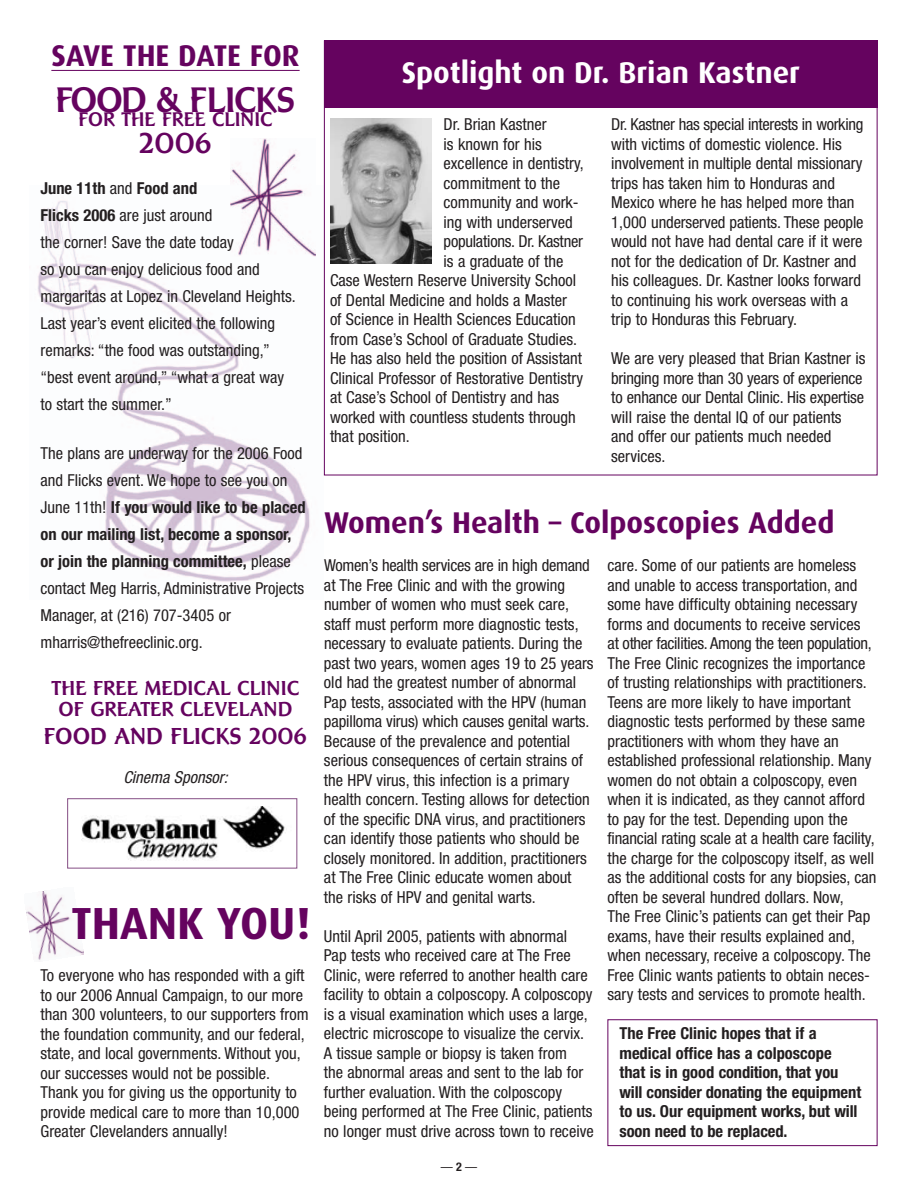
<style>
.page{position:relative;width:918px;height:1188px;background:#fff}
.page>*{position:absolute;margin:0;border:0;box-sizing:border-box;transform-origin:0 0}
.t1{font:700 45px "Dax";color:#65035f}
.t2{font:36.9px "Champers Plain";letter-spacing:-.025em;color:#65035f}
.t3{font:700 30px "Dax";color:#65035f}
.t4{font:700 30px "Dax";color:#fff}
.t5{font:30px "Champers Plain";color:#65035f}
.t6{font:24px "Champers Plain";color:#65035f}
.t7{font:21px/21px "Champers Plain";color:#65035f;text-align:center}
.t8{font:20.55px "Champers Plain";color:#65035f}
.t9{font:condensed 16.5px/19.5px "Helvetica Neue";color:#231f20}
.t10{font:700 condensed 16.5px/19.5px "Helvetica Neue";color:#231f20}
.t11{font:italic condensed 16.5px "Helvetica Neue";color:#231f20}
.t12{font:condensed 12px "Helvetica Neue";color:#231f20}
.s1{font-weight:700}
</style>
<div class="page">
<img style="left:26px;top:890px;width:57px;height:72px">
<img style="left:37px;top:185px;width:287px;height:397px">
<div style="left:324px;top:40px;width:554px;height:68px;background:#65035f"></div>
<img style="left:231px;top:139px;width:85px;height:117px">
<hr style="left:51px;top:70px;width:249px;height:1px;background:#65035f">
<img style="left:81px;top:806px;width:204px;height:55px">
<div style="left:608px;top:1019px;width:270px;height:127px;border:1px solid #65035f"></div>
<img style="left:330px;top:119px;width:102px;height:145px">
<h3 class="t3" style="left:51px;top:43px;width:250px">SAVE THE DATE FOR</h3>
<h2 class="t2" style="left:56px;top:87px;width:242px">FOOD &amp; FLICKS</h2>
<p class="t8" style="left:78px;top:112px;width:196px">FOR THE FREE CLINIC</p>
<h3 class="t5" style="left:139px;top:133px;width:74px">2006</h3>
<p class="t9" style="left:40px;top:176px;width:257px;line-height:27px"><span class="s1">June 11th</span> and <span class="s1">Food and<br>Flicks 2006</span> are just around<br>the corner! Save the date today<br>so you can enjoy delicious food and margaritas at Lopez in Cleveland Heights.<br>Last year’s event elicited the following remarks: “the food was outstanding,” “best event around,” “what a great way to start the summer.”</p>
<p class="t9" style="left:40px;top:442px;width:267px;line-height:27px">The plans are underway for the 2006 Food and Flicks event. We hope to see you on June 11th! <span class="s1">If you would like to be placed on our mailing list, become a sponsor, or join the planning committee,</span> please contact Meg Harris, Administrative Projects Manager, at (216) 707-3405 or mharris@thefreeclinic.org.</p>
<p class="t7" style="left:52px;top:680px;width:249px">THE FREE MEDICAL CLINIC<br>OF GREATER CLEVELAND</p>
<h3 class="t6" style="left:44px;top:728px;width:265px">FOOD AND FLICKS 2006</h3>
<p class="t11" style="left:123px;top:772px;width:106px">Cinema Sponsor:</p>
<h1 class="t1" style="left:71px;top:904px;width:241px">THANK YOU!</h1>
<p class="t9" style="left:40px;top:967px;width:270px">To everyone who has responded with a gift to our 2006 Annual Campaign, to our more than 300 volunteers, to our supporters from the foundation community, and our federal, state, and local governments. Without you, our successes would not be possible.<br>Thank you for giving us the opportunity to provide medical care to more than 10,000<br>Greater Clevelanders annually!</p>
<h3 class="t4" style="left:402px;top:59px;width:400px">Spotlight on Dr. Brian Kastner</h3>
<p class="t9" style="left:444px;top:116px;width:105px">Dr. Brian Kastner</p>
<p class="t9" style="left:444px;top:136px;width:100px">is known for his</p>
<p class="t9" style="left:444px;top:155px;width:142px">excellence in dentistry,</p>
<p class="t9" style="left:444px;top:175px;width:118px">commitment to the</p>
<p class="t9" style="left:444px;top:194px;width:137px">community and work-</p>
<p class="t9" style="left:444px;top:214px;width:131px">ing with underserved</p>
<p class="t9" style="left:444px;top:233px;width:141px">populations. Dr. Kastner</p>
<p class="t9" style="left:444px;top:253px;width:121px">is a graduate of the</p>
<p class="t9" style="left:330px;top:272px;width:248px">Case Western Reserve University School</p>
<p class="t9" style="left:330px;top:292px;width:238px">of Dental Medicine and holds a Master</p>
<p class="t9" style="left:330px;top:311px;width:247px">of Science in Health Sciences Education</p>
<p class="t9" style="left:330px;top:331px;width:249px">from Case’s School of Graduate Studies.</p>
<p class="t9" style="left:330px;top:350px;width:254px">He has also held the position of Assistant</p>
<p class="t9" style="left:330px;top:370px;width:255px">Clinical Professor of Restorative Dentistry</p>
<p class="t9" style="left:330px;top:389px;width:231px">at Case’s School of Dentistry and has</p>
<p class="t9" style="left:330px;top:409px;width:247px">worked with countless students through</p>
<p class="t9" style="left:330px;top:428px;width:81px">that position.</p>
<p class="t9" style="left:611px;top:116px;width:254px">Dr. Kastner has special interests in working with victims of domestic violence. His involvement in multiple dental missionary trips has taken him to Honduras and Mexico where he has helped more than 1,000 underserved patients. These people would not have had dental care if it were not for the dedication of Dr. Kastner and his colleagues. Dr. Kastner looks forward to continuing his work overseas with a trip to Honduras this February.</p>
<p class="t9" style="left:611px;top:350px;width:256px">We are very pleased that Brian Kastner is bringing more than 30 years of experience to enhance our Dental Clinic. His expertise will raise the dental IQ of our patients and offer our patients much needed services.</p>
<h3 class="t3" style="left:324px;top:509px;width:512px">Women’s Health – Colposcopies Added</h3>
<p class="t9" style="left:324px;top:557px;width:271px">Women’s health services are in high demand at The Free Clinic and with the growing number of women who must seek care, staff must perform more diagnostic tests, necessary to evaluate patients. During the past two years, women ages 19 to 25 years old had the greatest number of abnormal Pap tests, associated with the HPV (human papilloma virus) which causes genital warts.<br>Because of the prevalence and potential serious consequences of certain strains of the HPV virus, this infection is a primary health concern. Testing allows for detection of the specific DNA virus, and practitioners can identify those patients who should be closely monitored. In addition, practitioners at The Free Clinic educate women about the risks of HPV and genital warts.</p>
<p class="t9" style="left:324px;top:928px;width:271px">Until April 2005, patients with abnormal Pap tests who received care at The Free Clinic, were referred to another health care facility to obtain a colposcopy. A colposcopy is a visual examination which uses a large, electric microscope to visualize the cervix.<br>A tissue sample or biopsy is taken from<br>the abnormal areas and sent to the lab for further evaluation. With the colposcopy being performed at The Free Clinic, patients no longer must drive across town to receive</p>
<p class="t12" style="left:441px;top:1163px;width:38px">—<span class="s1">2</span>—</p>
<p class="t9" style="left:607px;top:557px;width:270px">care. Some of our patients are homeless and unable to access transportation, and some have difficulty obtaining necessary forms and documents to receive services<br>at other facilities. Among the teen population, The Free Clinic recognizes the importance of trusting relationships with practitioners.<br>Teens are more likely to have important diagnostic tests performed by these same practitioners with whom they have an established professional relationship. Many women do not obtain a colposcopy, even when it is indicated, as they cannot afford to pay for the test. Depending upon the financial rating scale at a health care facility, the charge for the colposcopy itself, as well as the additional costs for any biopsies, can often be several hundred dollars. Now,<br>The Free Clinic’s patients can get their Pap exams, have their results explained and, when necessary, receive a colposcopy. The Free Clinic wants patients to obtain neces&shy;sary tests and services to promote health.</p>
<p class="t10" style="left:620px;top:1025px;width:243px">The Free Clinic hopes that if a medical office has a colposcope that is in good condition, that you will consider donating the equipment to us. Our equipment works, but will soon need to be replaced.</p>
</div>
